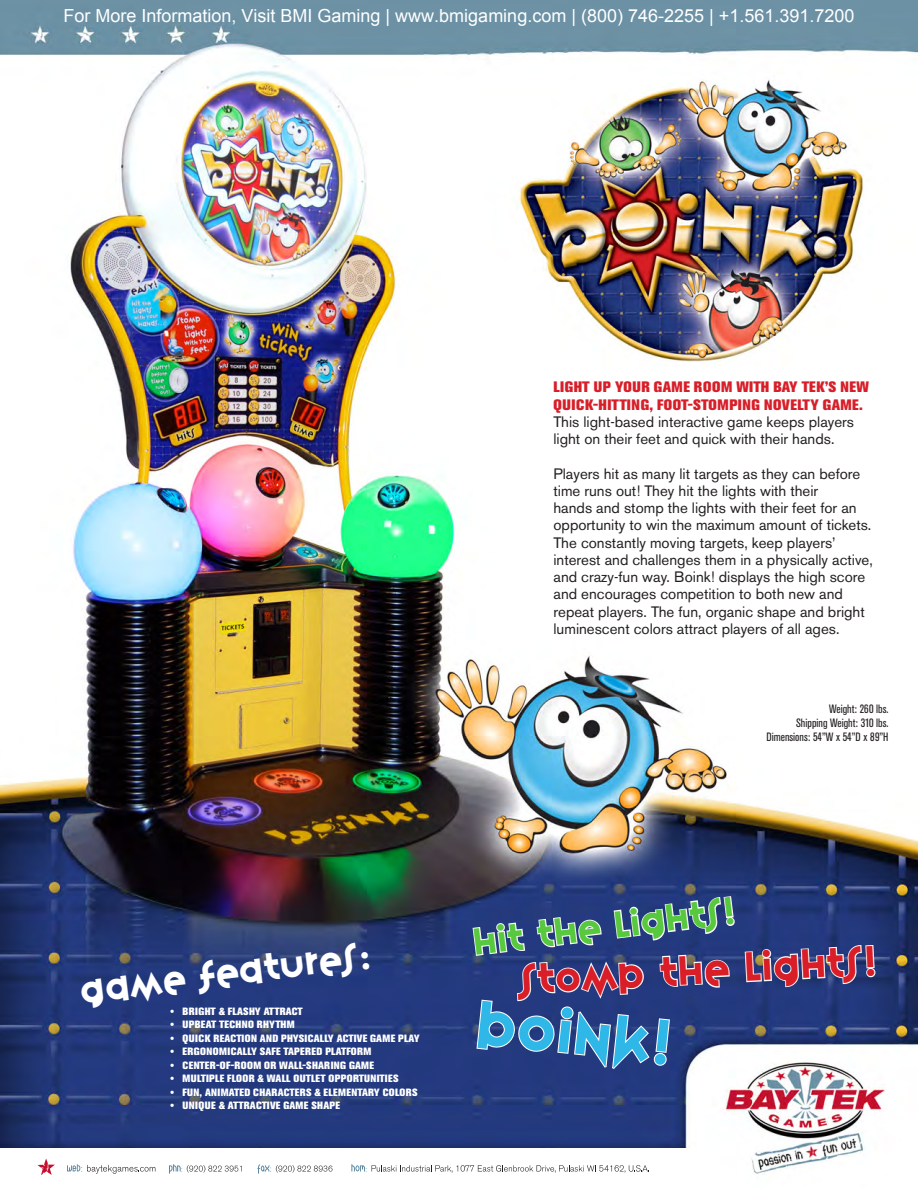
<style>
.page{position:relative;width:918px;height:1188px;background:#fff}
.page>*{position:absolute;margin:0;border:0;box-sizing:border-box;transform-origin:0 0}
.t1{font:54px "Variex";color:#2eb7e7}
.t2{font:36px "Variex";color:#d91e27}
.t3{font:33px "Variex";color:#fff}
.t4{font:33px "Variex";color:#58c83e}
.t5{font:18px "Arial";color:#fff}
.t6{font:15px/17.2px "Akzidenz Grotesk BE";color:#231f20}
.t7{font:condensed 12px "Akzidenz Grotesk BE";color:#231f20}
.t8{font:800 10.5px "Akzidenz Grotesk BE";letter-spacing:.02em;color:#fff}
.t9{font:800 10.5px "Akzidenz Grotesk BE";letter-spacing:.04em;color:#fff}
.s1{font-weight:800;color:#d71f29}
</style>
<div class="page">
<img style="left:0;top:0;width:918px;height:1174px">
<svg style="left:744px;top:944px;width:132px;height:44px;background:#5c6b99"></svg>
<svg style="left:471px;top:895px;width:264px;height:179px;background:#475991"></svg>
<div style="left:0;top:1149px;width:698px;height:39px;background:#fff"></div>
<svg style="left:38px;top:1159px;width:17px;height:16px"></svg>
<svg style="left:169px;top:1164px;width:73px;height:10px"></svg>
<svg style="left:67px;top:1164px;width:88px;height:10px"></svg>
<svg style="left:258px;top:1164px;width:74px;height:10px"></svg>
<svg style="left:351px;top:1164px;width:298px;height:9px"></svg>
<p class="t5" style="left:64px;top:4px;width:792px">For More Information, Visit BMI Gaming | www.bmigaming.com | (800) 746-2255 | +1.561.391.7200</p>
<p class="t6" style="left:554px;top:378px;width:317px"><span class="s1">LIGHT UP YOUR GAME ROOM WITH BAY TEK’S NEW QUICK-HITTING, FOOT-STOMPING NOVELTY GAME.<br></span>This light-based interactive game keeps players light on their feet and quick with their hands.</p>
<p class="t6" style="left:554px;top:465px;width:319px">Players hit as many lit targets as they can before time runs out! They hit the lights with their<br>hands and stomp the lights with their feet for an opportunity to win the maximum amount of tickets.</p>
<p class="t6" style="left:554px;top:534px;width:321px">The constantly moving targets, keep players’ interest and challenges them in a physically active, and crazy-fun way. Boink! displays the high score and encourages competition to both new and repeat players. The fun, organic shape and bright luminescent colors attract players of all ages.</p>
<p class="t7" style="left:829px;top:702px;width:61px">Weight: 260 lbs.</p>
<p class="t7" style="left:796px;top:716px;width:94px">Shipping Weight: 310 lbs.</p>
<p class="t7" style="left:767px;top:730px;width:123px">Dimensions: 54”W x 54”D x 89”H</p>
<p class="t3" style="left:77px;top:967px;width:297px;rotate:-7deg">game features:</p>
<p class="t8" style="left:171px;top:1005px;width:134px">• BRIGHT &amp; FLASHY ATTRACT</p>
<p class="t9" style="left:171px;top:1018px;width:126px">• UPBEAT TECHNO RHYTHM</p>
<p class="t8" style="left:171px;top:1032px;width:251px">• QUICK REACTION AND PHYSICALLY ACTIVE GAME PLAY</p>
<p class="t8" style="left:171px;top:1045px;width:202px">• ERGONOMICALLY SAFE TAPERED PLATFORM</p>
<p class="t9" style="left:171px;top:1059px;width:205px">• CENTER-OF-ROOM OR WALL-SHARING GAME</p>
<p class="t8" style="left:171px;top:1072px;width:230px">• MULTIPLE FLOOR &amp; WALL OUTLET OPPORTUNITIES</p>
<p class="t8" style="left:171px;top:1086px;width:249px">• FUN, ANIMATED CHARACTERS &amp; ELEMENTARY COLORS</p>
<p class="t8" style="left:171px;top:1099px;width:171px">• UNIQUE &amp; ATTRACTIVE GAME SHAPE</p>
<p class="t4" style="left:470px;top:919px;width:267px;rotate:-7deg">hit the lights!</p>
<p class="t2" style="left:517px;top:954px;width:362px;rotate:-3deg">stomp the lights!</p>
<p class="t1" style="left:480px;top:984px;width:201px;rotate:6deg">boink!</p>
</div>
